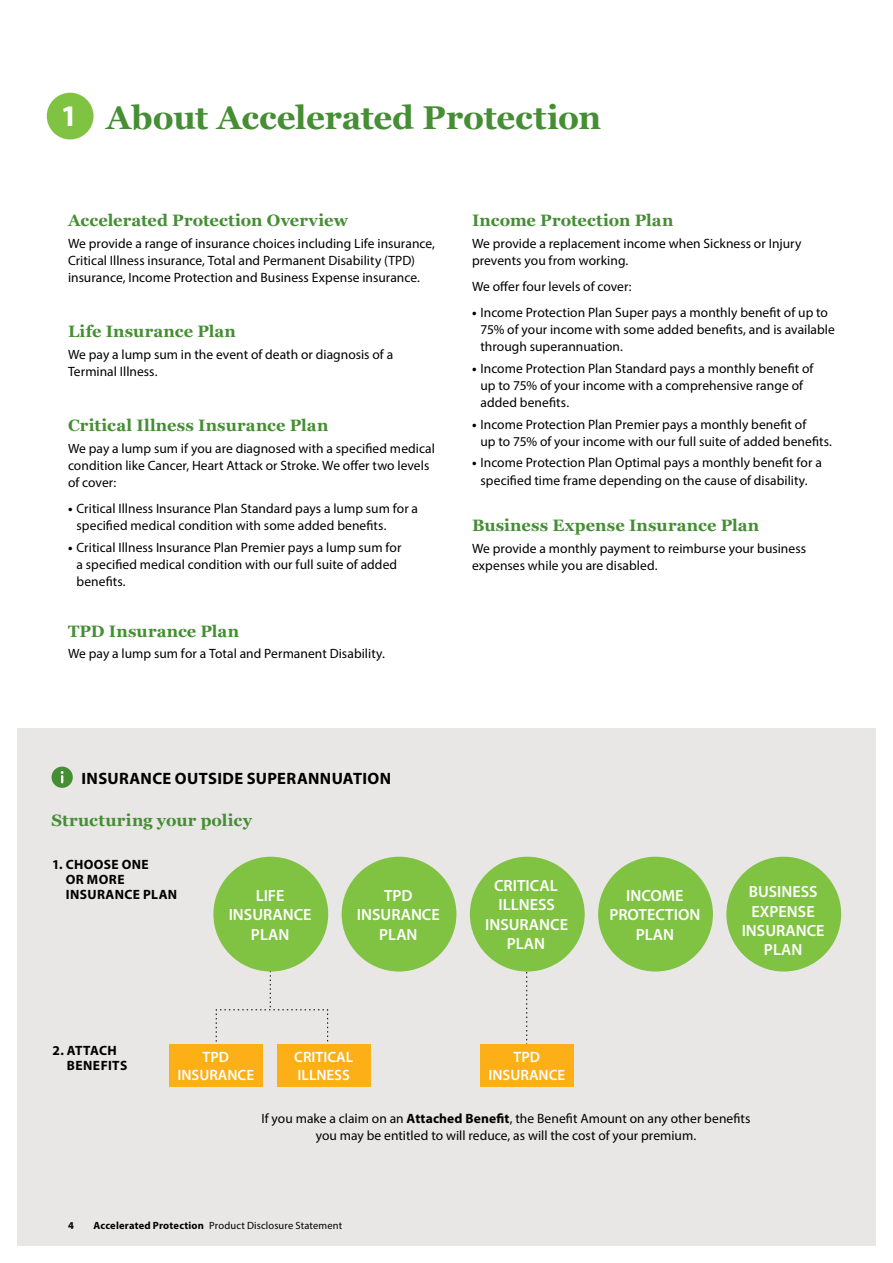
<style>
.page{position:relative;width:893px;height:1263px;background:#fff}
.page>*{position:absolute;margin:0;border:0;box-sizing:border-box;transform-origin:0 0}
.t1{font:700 33px "Georgia";letter-spacing:-.01em;color:#458e34}
.t2{font:700 16.5px "Georgia";letter-spacing:.01em;color:#458e34}
.t3{font:700 16.5px "Myriad Pro";letter-spacing:.025em;color:#000}
.t4{font:600 16.2px/19.5px "Myriad Pro";color:#fff;text-align:center}
.t5{font:600 15px/18px "Myriad Pro";color:#fff;text-align:center}
.t6{font:13.5px/17.2px "Myriad Pro";letter-spacing:.005em;color:#000}
.t7{font:700 13.5px/15px "Myriad Pro";letter-spacing:.03em;color:#000}
.t8{font:10.5px "Myriad Pro";letter-spacing:.01em;color:#000}
.t9{font:700 10.5px "Myriad Pro";letter-spacing:.02em;color:#000}
.s1{font-family:"Myriad Pro";font-size:30px;color:#fff}
.s2{font-weight:700}
</style>
<div class="page">
<div style="left:17px;top:728px;width:859px;height:518px;background:#e9e7e5"></div>
<div style="left:47px;top:93px;width:47px;height:46px;background:#80c342;border-radius:50%"></div>
<div style="left:342px;top:857px;width:114px;height:114px;background:#80c342;border-radius:50%"></div>
<div style="left:598px;top:857px;width:115px;height:114px;background:#80c342;border-radius:50%"></div>
<div style="left:726px;top:857px;width:115px;height:114px;background:#80c342;border-radius:50%"></div>
<svg style="left:526px;top:971px;width:1px;height:73px"></svg>
<div style="left:480px;top:1044px;width:94px;height:42px;background:#fcaf17"></div>
<div style="left:470px;top:857px;width:115px;height:114px;background:#80c342;border-radius:50%"></div>
<div style="left:213px;top:857px;width:115px;height:114px;background:#80c342;border-radius:50%"></div>
<svg style="left:215px;top:936px;width:113px;height:106px"></svg>
<div style="left:169px;top:1044px;width:94px;height:42px;background:#fcaf17"></div>
<div style="left:277px;top:1044px;width:93px;height:42px;background:#fcaf17"></div>
<div style="left:52px;top:767px;width:21px;height:21px;background:#458e34;border-radius:50%"></div>
<svg style="left:61px;top:771px;width:3px;height:12px"></svg>
<h1 class="t1" style="left:61px;top:92px;width:542px"><span class="s1">1</span> About Accelerated Protection</h1>
<p class="t2" style="left:68px;top:208px;width:281px">Accelerated Protection Overview</p>
<p class="t6" style="left:68px;top:234px;width:369px">We provide a range of insurance choices including Life insurance,<br>Critical Illness insurance, Total and Permanent Disability (TPD) insurance, Income Protection and Business Expense insurance.</p>
<p class="t2" style="left:68px;top:319px;width:169px">Life Insurance Plan</p>
<p class="t6" style="left:68px;top:346px;width:327px">We pay a lump sum in the event of death or diagnosis of a<br>Terminal Illness.</p>
<p class="t2" style="left:68px;top:413px;width:262px">Critical Illness Insurance Plan</p>
<p class="t6" style="left:68px;top:439px;width:368px">We pay a lump sum if you are diagnosed with a specified medical condition like Cancer, Heart Attack or Stroke. We offer two levels of cover:</p>
<p class="t6" style="left:77px;top:500px;width:343px;text-indent:-9px"><span class="s2">•</span> Critical Illness Insurance Plan Standard pays a lump sum for a specified medical condition with some added benefits.</p>
<p class="t6" style="left:77px;top:538px;width:326px;text-indent:-9px"><span class="s2">•</span> Critical Illness Insurance Plan Premier pays a lump sum for a specified medical condition with our full suite of added benefits.</p>
<p class="t2" style="left:68px;top:619px;width:173px">TPD Insurance Plan</p>
<p class="t6" style="left:68px;top:645px;width:318px">We pay a lump sum for a Total and Permanent Disability.</p>
<p class="t2" style="left:472px;top:208px;width:203px">Income Protection Plan</p>
<p class="t6" style="left:472px;top:234px;width:331px">We provide a replacement income when Sickness or Injury prevents you from working.</p>
<p class="t6" style="left:472px;top:278px;width:161px">We offer four levels of cover:</p>
<p class="t6" style="left:480px;top:303px;width:356px;text-indent:-9px"><span class="s2">•</span> Income Protection Plan Super pays a monthly benefit of up to<br>75% of your income with some added benefits, and is available through superannuation.</p>
<p class="t6" style="left:480px;top:359px;width:335px;text-indent:-9px"><span class="s2">•</span> Income Protection Plan Standard pays a monthly benefit of up to 75% of your income with a comprehensive range of added benefits.</p>
<p class="t6" style="left:480px;top:415px;width:353px;text-indent:-9px"><span class="s2">•</span> Income Protection Plan Premier pays a monthly benefit of<br>up to 75% of your income with our full suite of added benefits.</p>
<p class="t6" style="left:472px;top:454px;width:351px;text-align:center"><span class="s2">•</span> Income Protection Plan Optimal pays a monthly benefit for a specified time frame depending on the cause of disability.</p>
<p class="t2" style="left:472px;top:513px;width:289px">Business Expense Insurance Plan</p>
<p class="t6" style="left:472px;top:539px;width:336px">We provide a monthly payment to reimburse your business expenses while you are disabled.</p>
<p class="t3" style="left:82px;top:767px;width:311px">INSURANCE OUTSIDE SUPERANNUATION</p>
<p class="t2" style="left:52px;top:808px;width:202px">Structuring your policy</p>
<p class="t7" style="left:66px;top:857px;width:113px;text-indent:-14px">1. CHOOSE ONE<br>OR MORE<br>INSURANCE PLAN</p>
<p class="t4" style="left:229px;top:885px;width:84px">LIFE<br>INSURANCE<br>PLAN</p>
<p class="t4" style="left:485px;top:875px;width:84px">CRITICAL<br>ILLNESS<br>INSURANCE<br>PLAN</p>
<p class="t4" style="left:357px;top:885px;width:84px">TPD<br>INSURANCE<br>PLAN</p>
<p class="t4" style="left:609px;top:885px;width:93px">INCOME<br>PROTECTION<br>PLAN</p>
<p class="t4" style="left:742px;top:881px;width:84px">BUSINESS<br>EXPENSE<br>INSURANCE<br>PLAN</p>
<p class="t7" style="left:67px;top:1042px;width:62px;text-indent:-14px">2. ATTACH<br>BENEFITS</p>
<p class="t5" style="left:488px;top:1047px;width:78px">TPD<br>INSURANCE</p>
<p class="t5" style="left:177px;top:1047px;width:78px">TPD<br>INSURANCE</p>
<p class="t5" style="left:294px;top:1047px;width:61px;text-align:left">CRITICAL<br>ILLNESS</p>
<p class="t6" style="left:261px;top:1109px;width:491px;text-align:center">If you make a claim on an <span class="s2">Attached Benefit</span>, the Benefit Amount on any other benefits you may be entitled to will reduce, as will the cost of your premium.</p>
<p class="t9" style="left:68px;top:1218px;width:7px">4</p>
<p class="t9" style="left:94px;top:1218px;width:112px">Accelerated Protection</p>
<p class="t8" style="left:209px;top:1219px;width:134px">Product Disclosure Statement</p>
</div>
